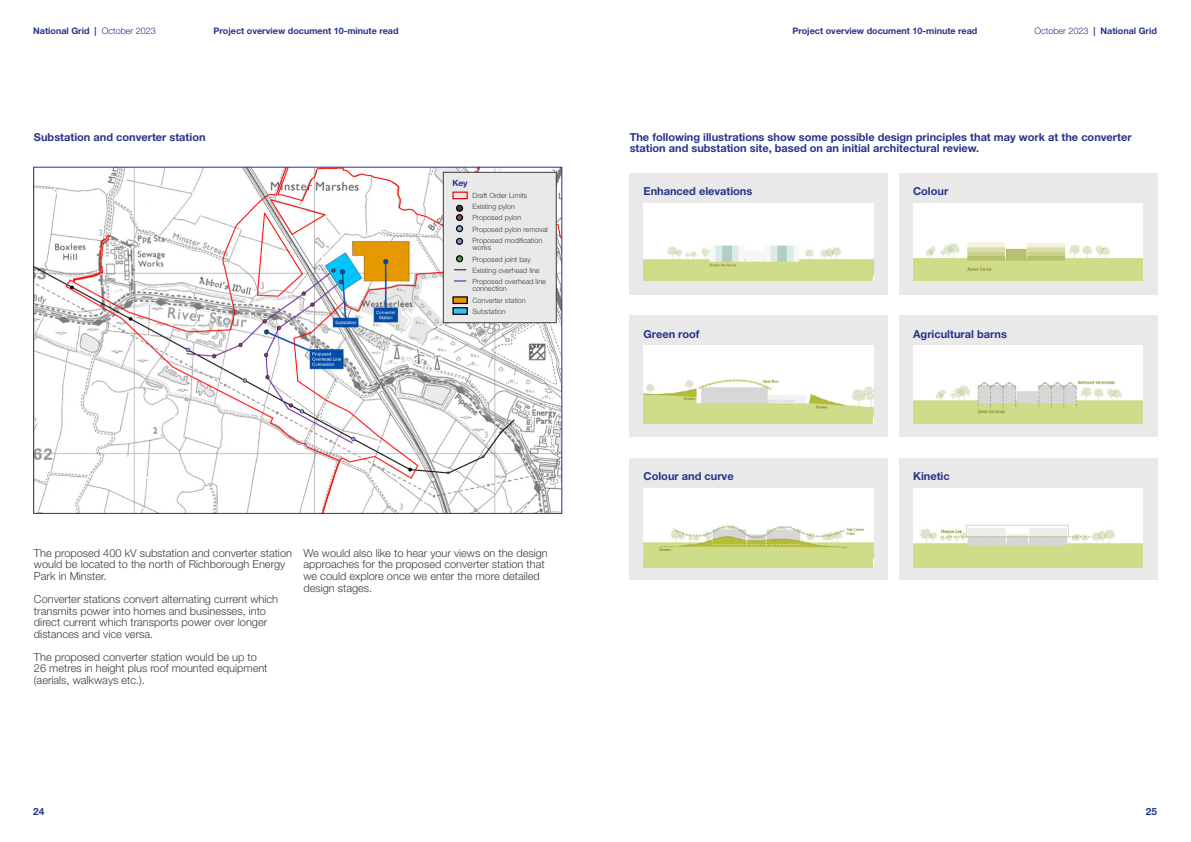
<style>
.page{position:relative;width:1191px;height:842px;background:#fff}
.page>*{position:absolute;margin:0;border:0;box-sizing:border-box;transform-origin:0 0}
.t1{font:300 11px/11.5px "Helvetica Neue LT Std";color:#3c3c3b}
.t2{font:700 11px/11.5px "Helvetica Neue LT Std";color:#28348b}
.t3{font:700 10px "Helvetica Neue LT Std";color:#28348b}
.t4{font:700 9px "Helvetica Neue LT Std";color:#28348b}
.t5{font:700 8.5px "Helvetica Neue LT Std";color:#28348b}
.t6{font:300 7.2px/11.2px "Helvetica Neue LT Std";color:#3c3c3b}
.s1{font-weight:300}
</style>
<div class="page">
<img style="left:35px;top:169px;width:525px;height:343px">
<div style="left:443px;top:172px;width:114px;height:151px;background:#e9e9e9;border:1px solid #3c3c3b"></div>
<div style="left:452px;top:192px;width:16px;height:7px;border:1px solid #e30613"></div>
<div style="left:453px;top:308px;width:14px;height:6px;background:#3abff0"></div>
<div style="left:452px;top:307px;width:16px;height:8px;border:1px solid #000"></div>
<div style="left:453px;top:297px;width:14px;height:6px;background:#e49700"></div>
<div style="left:452px;top:296px;width:16px;height:8px;border:1px solid #000"></div>
<svg style="left:454px;top:269px;width:12px;height:1px"></svg>
<svg style="left:454px;top:280px;width:12px;height:2px"></svg>
<div style="left:456px;top:205px;width:7px;height:7px;border:1px solid #000;border-radius:50%"></div>
<svg style="left:456px;top:226px;width:6px;height:6px"></svg>
<div style="left:456px;top:225px;width:7px;height:7px;border:1px solid #000;border-radius:50%"></div>
<svg style="left:456px;top:238px;width:6px;height:6px"></svg>
<div style="left:456px;top:238px;width:7px;height:7px;border:1px solid #000;border-radius:50%"></div>
<svg style="left:456px;top:256px;width:6px;height:6px"></svg>
<div style="left:456px;top:255px;width:7px;height:7px;border:1px solid #000;border-radius:50%"></div>
<svg style="left:456px;top:205px;width:6px;height:15px"></svg>
<div style="left:456px;top:214px;width:7px;height:7px;border:1px solid #000;border-radius:50%"></div>
<div style="left:629px;top:173px;width:258px;height:121px;background:#e9e9e9"></div>
<img style="left:643px;top:203px;width:230px;height:71px">
<div style="left:629px;top:316px;width:258px;height:121px;background:#e9e9e9"></div>
<img style="left:643px;top:346px;width:230px;height:69px">
<div style="left:629px;top:458px;width:258px;height:121px;background:#e9e9e9"></div>
<img style="left:643px;top:488px;width:230px;height:70px">
<div style="left:899px;top:173px;width:258px;height:121px;background:#e9e9e9"></div>
<img style="left:913px;top:203px;width:229px;height:71px">
<div style="left:899px;top:316px;width:258px;height:121px;background:#e9e9e9"></div>
<img style="left:913px;top:346px;width:229px;height:69px">
<div style="left:899px;top:458px;width:258px;height:121px;background:#e9e9e9"></div>
<img style="left:913px;top:488px;width:229px;height:70px">
<div style="left:643px;top:274px;width:230px;height:7px;background:#cfdc8a"></div>
<div style="left:913px;top:274px;width:229px;height:7px;background:#cfdc8a"></div>
<div style="left:643px;top:415px;width:230px;height:9px;background:#cfdc8a"></div>
<div style="left:913px;top:415px;width:229px;height:9px;background:#cfdc8a"></div>
<div style="left:643px;top:558px;width:230px;height:10px;background:#cfdc8a"></div>
<div style="left:913px;top:558px;width:229px;height:10px;background:#cfdc8a"></div>
<p class="t4" style="left:33px;top:25px;width:124px">National Grid | <span class="s1">October 2023</span></p>
<p class="t4" style="left:792px;top:25px;width:186px">Project overview document 10-minute read</p>
<p class="t4" style="left:1034px;top:25px;width:124px"><span class="s1">October 2023</span> | National Grid</p>
<p class="t4" style="left:214px;top:25px;width:186px">Project overview document 10-minute read</p>
<p class="t2" style="left:34px;top:131px;width:173px">Substation and converter station</p>
<p class="t2" style="left:630px;top:131px;width:503px">The following illustrations show some possible design principles that may work at the converter station and substation site, based on an initial architectural review.</p>
<p class="t5" style="left:452px;top:178px;width:17px">Key</p>
<p class="t6" style="left:472px;top:190px;width:77px">Draft Order Limits<br>Existing pylon<br>Proposed pylon<br>Proposed pylon removal<br>Proposed modification</p>
<p class="t6" style="left:472px;top:242px;width:75px">works<br>Proposed joint bay<br>Existing overhead line<br>Proposed overhead line</p>
<p class="t6" style="left:472px;top:283px;width:55px">connection<br>Converter station<br>Substation</p>
<p class="t2" style="left:643px;top:185px;width:110px">Enhanced elevations</p>
<p class="t2" style="left:913px;top:185px;width:37px">Colour</p>
<p class="t2" style="left:643px;top:328px;width:57px">Green roof</p>
<p class="t2" style="left:913px;top:328px;width:95px">Agricultural barns</p>
<p class="t2" style="left:643px;top:470px;width:92px">Colour and curve</p>
<p class="t2" style="left:913px;top:470px;width:38px">Kinetic</p>
<p class="t1" style="left:34px;top:547px;width:259px">The proposed 400 kV substation and converter station would be located to the north of Richborough Energy<br>Park in Minster.</p>
<p class="t1" style="left:34px;top:593px;width:246px">Converter stations convert alternating current which transmits power into homes and businesses, into direct current which transports power over longer distances and vice versa.</p>
<p class="t1" style="left:34px;top:651px;width:235px">The proposed converter station would be up to<br>26 metres in height plus roof mounted equipment (aerials, walkways etc.).</p>
<p class="t1" style="left:303px;top:547px;width:246px">We would also like to hear your views on the design approaches for the proposed converter station that we could explore once we enter the more detailed design stages.</p>
<p class="t3" style="left:33px;top:805px;width:13px">24</p>
<p class="t3" style="left:1145px;top:805px;width:13px">25</p>
</div>
